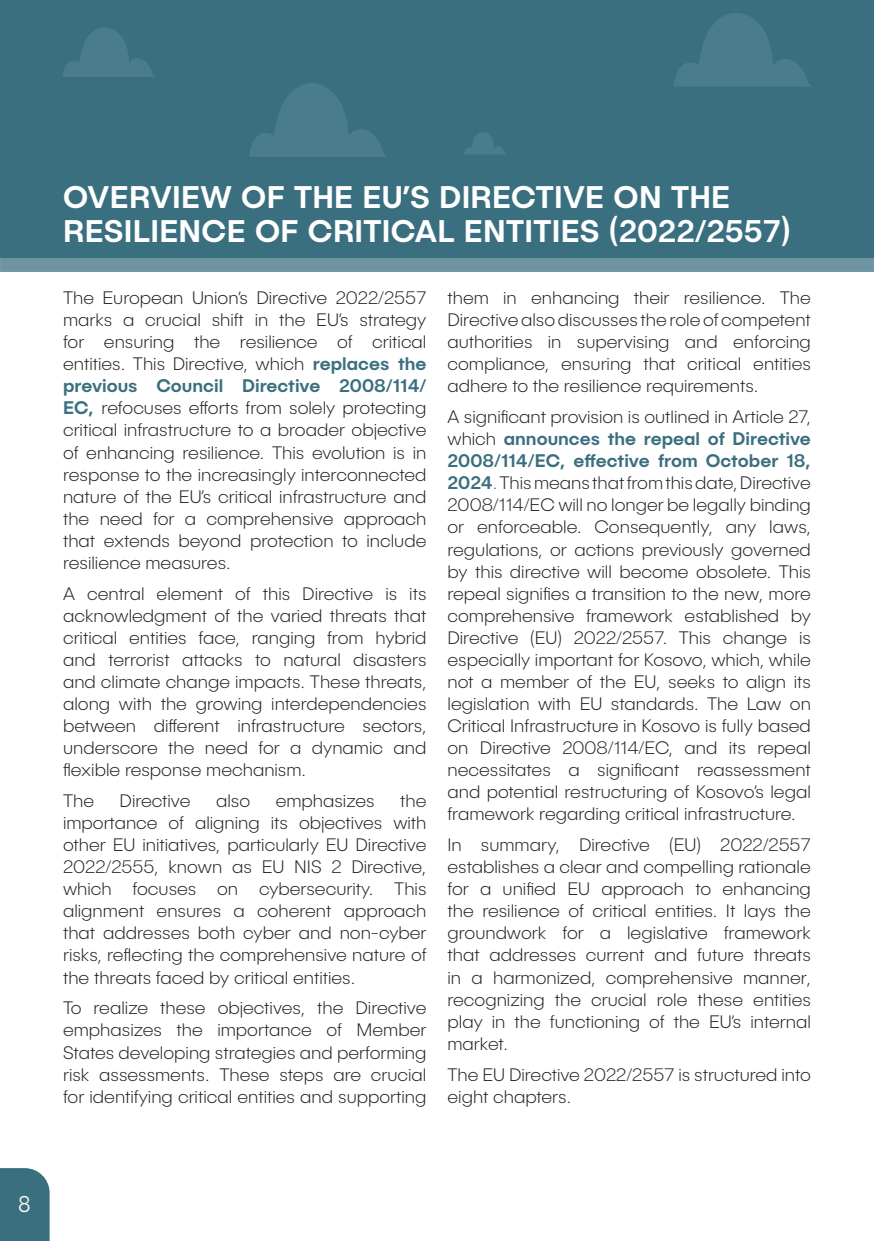
<style>
.page{position:relative;width:874px;height:1241px;background:#fff}
.page>*{position:absolute;margin:0;border:0;box-sizing:border-box;transform-origin:0 0}
.t1{font:500 31.5px/33.9px "Publica Sans";letter-spacing:.01em;color:#fff}
.t2{font:300 23.1px "Publica Sans";color:#fff;scale:.83 1}
.t3{font:200 18.38px/22.1px "Publica Sans";color:#231f20;text-align:justify}
.s1{font-weight:500;color:#3a6f7f}
.s2{color:#3a6f7f}
</style>
<div class="page">
<svg style="left:0;top:257px;width:873px;height:15px;fill:#6d94a0"></svg>
<div style="left:0;top:0;width:873px;height:257px;background:#3a6f7f"></div>
<svg style="left:63px;top:28px;width:92px;height:49px"></svg>
<svg style="left:674px;top:13px;width:137px;height:74px"></svg>
<svg style="left:464px;top:132px;width:41px;height:22px"></svg>
<svg style="left:249px;top:83px;width:137px;height:74px"></svg>
<div style="left:0;top:1168px;width:50px;height:72px;background:#3a6f7f"></div>
<p class="t1" style="left:63px;top:179px;width:728px">OVERVIEW OF THE EU’S DIRECTIVE ON THE<br>RESILIENCE OF CRITICAL ENTITIES (2022/2557)</p>
<p class="t3" style="left:63px;top:286px;width:365px">The European Union’s Directive 2022/2557 marks a crucial shift in the EU’s strategy for ensuring the resilience of critical entities. This Directive, which <span class="s1">replaces the previous Council Directive 2008/114/ EC,</span> refocuses efforts from solely protecting critical infrastructure to a broader objective of enhancing resilience. This evolution is in response to the increasingly interconnected nature of the EU’s critical infrastructure and the need for a comprehensive approach that extends beyond protection to include resilience measures.</p>
<p class="t3" style="left:63px;top:582px;width:365px">A central element of this Directive is its acknowledgment of the varied threats that critical entities face, ranging from hybrid and terrorist attacks to natural disasters and climate change impacts. These threats, along with the growing interdependencies between different infrastructure sectors, underscore the need for a dynamic and flexible response mechanism.</p>
<p class="t3" style="left:63px;top:789px;width:33px">The</p>
<p class="t3" style="left:120px;top:789px;width:72px">Directive</p>
<p class="t3" style="left:216px;top:789px;width:36px">also</p>
<p class="t3" style="left:275px;top:789px;width:100px">emphasizes</p>
<p class="t3" style="left:63px;top:789px;width:365px;text-indent:337px">the importance of aligning its objectives with other EU initiatives, particularly EU Directive 2022/2555, known as EU NIS 2 Directive, which focuses on cybersecurity. This alignment ensures a coherent approach that addresses both cyber and non-cyber risks, reflecting the comprehensive nature of the threats faced by critical entities.</p>
<p class="t3" style="left:63px;top:996px;width:365px">To realize these objectives, the Directive emphasizes the importance of Member States developing strategies and performing risk assessments. These steps are crucial for identifying critical entities and supporting</p>
<p class="t3" style="left:447px;top:286px;width:365px">them in enhancing their resilience. The Directive also discusses the role of competent authorities in supervising and enforcing compliance, ensuring that critical entities adhere to the resilience requirements.</p>
<p class="t3" style="left:447px;top:405px;width:365px">A significant provision is outlined in Article 27, which <span class="s1">announces the repeal of Directive 2008/114/EC, effective from October 18, 2024</span><span class="s2">.</span> This means that from this date, Directive 2008/114/EC will no longer be legally binding or enforceable. Consequently, any laws, regulations, or actions previously governed by this directive will become obsolete. This repeal signifies a transition to the new, more comprehensive framework established by Directive (EU) 2022/2557. This change is especially important for Kosovo, which, while not a member of the EU, seeks to align its legislation with EU standards. The Law on Critical Infrastructure in Kosovo is fully based on Directive 2008/114/EC, and its repeal necessitates a significant reassessment and potential restructuring of Kosovo’s legal framework regarding critical infrastructure.</p>
<p class="t3" style="left:447px;top:833px;width:365px">In summary, Directive (EU) 2022/2557 establishes a clear and compelling rationale for a unified EU approach to enhancing the resilience of critical entities. It lays the groundwork for a legislative framework that addresses current and future threats in a harmonized, comprehensive manner, recognizing the crucial role these entities play in the functioning of the EU’s internal market.</p>
<p class="t3" style="left:447px;top:1062px;width:365px">The EU Directive 2022/2557 is structured into eight chapters.</p>
<p class="t2" style="left:19px;top:1189px;width:16px">8</p>
</div>
